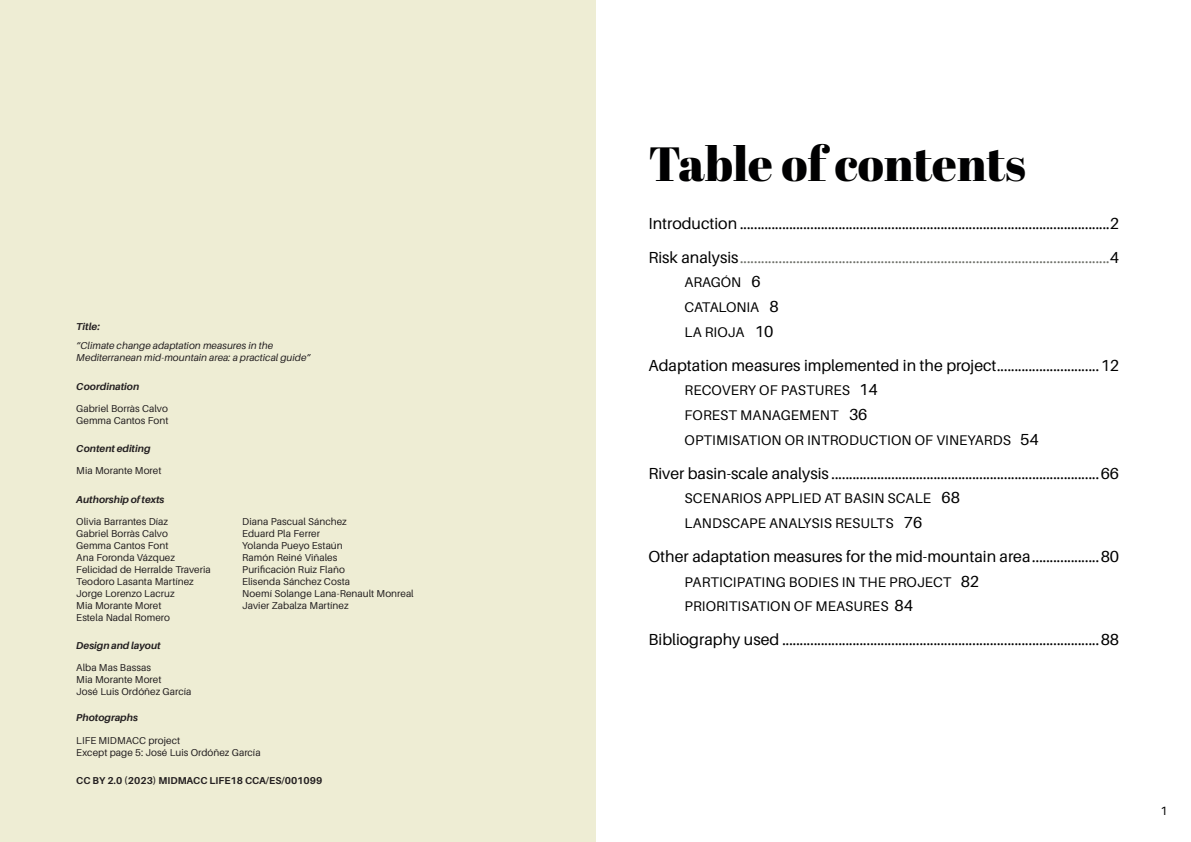
<style>
.page{position:relative;width:1191px;height:842px;background:#fff}
.page>*{position:absolute;margin:0;border:0;box-sizing:border-box;transform-origin:0 0}
.TÍTOL{font:48px "Abril Fatface";color:#000001}
.TDC_Capítol{font:16px "Aileron";color:#000}
.t1{font:16px "Aileron";color:#6e7069}
.t2{font:14px "Aileron";letter-spacing:.01em;color:#000}
.t3{font:14px "Aileron";letter-spacing:-.01em;color:#000}
.t4{font:12px "Aileron";color:#000}
.Text{font:10px "Aileron";letter-spacing:.005em;color:#231f20}
.Text-2{font:italic 10px/12px "Aileron";letter-spacing:.005em;color:#231f20}
.Text_-_BOLD_italic{font:italic 700 10px "Aileron";color:#231f20}
.Text_-_BOLD_italic-2{font:700 10px "Aileron";color:#231f20}
.s1{color:#000}
.s2{font-size:16px}
</style>
<div class="page">
<div style="left:0;top:0;width:595px;height:842px;background:#eeedd4"></div>
<p class="Text_-_BOLD_italic" style="left:76px;top:321px;width:25px">Title:</p>
<p class="Text-2" style="left:76px;top:339px;width:236px">“Climate change adaptation measures in the<br>Mediterranean mid-mountain area: a practical guide”</p>
<p class="Text_-_BOLD_italic" style="left:76px;top:381px;width:65px">Coordination</p>
<p class="Text" style="left:76px;top:403px;width:93px">Gabriel Borràs Calvo</p>
<p class="Text" style="left:76px;top:415px;width:94px">Gemma Cantos Font</p>
<p class="Text_-_BOLD_italic" style="left:76px;top:443px;width:76px">Content editing</p>
<p class="Text" style="left:76px;top:465px;width:87px">Mia Morante Moret</p>
<p class="Text_-_BOLD_italic" style="left:76px;top:494px;width:90px">Authorship of texts</p>
<p class="Text" style="left:76px;top:516px;width:93px">Olivia Barrantes Díaz</p>
<p class="Text" style="left:76px;top:528px;width:93px">Gabriel Borràs Calvo</p>
<p class="Text" style="left:76px;top:540px;width:94px">Gemma Cantos Font</p>
<p class="Text" style="left:76px;top:552px;width:100px">Ana Foronda Vázquez</p>
<p class="Text" style="left:76px;top:564px;width:136px">Felicidad de Herralde Traveria</p>
<p class="Text" style="left:76px;top:576px;width:119px">Teodoro Lasanta Martínez</p>
<p class="Text" style="left:76px;top:588px;width:100px">Jorge Lorenzo Lacruz</p>
<p class="Text" style="left:76px;top:600px;width:87px">Mia Morante Moret</p>
<p class="Text" style="left:76px;top:612px;width:95px">Estela Nadal Romero</p>
<p class="Text_-_BOLD_italic" style="left:76px;top:640px;width:86px">Design and layout</p>
<p class="Text" style="left:76px;top:662px;width:76px">Alba Mas Bassas</p>
<p class="Text" style="left:76px;top:674px;width:87px">Mia Morante Moret</p>
<p class="Text" style="left:76px;top:686px;width:117px">José Luis Ordóñez García</p>
<p class="Text" style="left:242px;top:516px;width:106px">Diana Pascual Sánchez</p>
<p class="Text" style="left:242px;top:528px;width:79px">Eduard Pla Ferrer</p>
<p class="Text" style="left:242px;top:540px;width:102px">Yolanda Pueyo Estaún</p>
<p class="Text" style="left:242px;top:552px;width:97px">Ramón Reiné Viñales</p>
<p class="Text" style="left:242px;top:564px;width:104px">Purificación Ruiz Flaño</p>
<p class="Text" style="left:242px;top:576px;width:109px">Elisenda Sánchez Costa</p>
<p class="Text" style="left:242px;top:588px;width:173px">Noemí Solange Lana-Renault Monreal</p>
<p class="Text" style="left:242px;top:600px;width:108px">Javier Zabalza Martínez</p>
<p class="Text_-_BOLD_italic" style="left:76px;top:712px;width:63px">Photographs</p>
<p class="Text" style="left:76px;top:735px;width:105px">LIFE MIDMACC project</p>
<p class="Text" style="left:76px;top:747px;width:186px">Except page 5: José Luis Ordóñez García</p>
<p class="Text_-_BOLD_italic-2" style="left:76px;top:775px;width:247px">CC BY 2.0 (2023) MIDMACC LIFE18 CCA/ES/001099</p>
<p class="TÍTOL" style="left:648px;top:130px;width:379px">Table of contents</p>
<p class="TDC_Capítol" style="left:648px;top:215px;width:472px">Introduction .........................................................................................................2</p>
<p class="t1" style="left:648px;top:248px;width:472px"><span class="s1">Risk analysis</span>.........................................................................................................<span class="s1">4</span></p>
<p class="t2" style="left:684px;top:275px;width:78px">ARAGÓN <span class="s2">6</span></p>
<p class="t3" style="left:684px;top:300px;width:96px">CATALONIA <span class="s2">8</span></p>
<p class="t2" style="left:684px;top:325px;width:90px">LA RIOJA <span class="s2">10</span></p>
<p class="TDC_Capítol" style="left:648px;top:356px;width:472px">Adaptation measures implemented in the project.............................12</p>
<p class="t2" style="left:684px;top:383px;width:195px">RECOVERY OF PASTURES <span class="s2">14</span></p>
<p class="t2" style="left:684px;top:408px;width:184px">FOREST MANAGEMENT <span class="s2">36</span></p>
<p class="t2" style="left:684px;top:433px;width:356px">OPTIMISATION OR INTRODUCTION OF VINEYARDS <span class="s2">54</span></p>
<p class="TDC_Capítol" style="left:648px;top:464px;width:472px">River basin-scale analysis ............................................................................66</p>
<p class="t2" style="left:684px;top:491px;width:277px">SCENARIOS APPLIED AT BASIN SCALE <span class="s2">68</span></p>
<p class="t2" style="left:684px;top:516px;width:239px">LANDSCAPE ANALYSIS RESULTS <span class="s2">76</span></p>
<p class="TDC_Capítol" style="left:648px;top:547px;width:472px">Other adaptation measures for the mid-mountain area...................80</p>
<p class="t2" style="left:684px;top:574px;width:296px">PARTICIPATING BODIES IN THE PROJECT <span class="s2">82</span></p>
<p class="t2" style="left:684px;top:599px;width:230px">PRIORITISATION OF MEASURES <span class="s2">84</span></p>
<p class="TDC_Capítol" style="left:648px;top:630px;width:472px">Bibliography used ..........................................................................................88</p>
<p class="t4" style="left:1160px;top:804px;width:8px">1</p>
</div>
